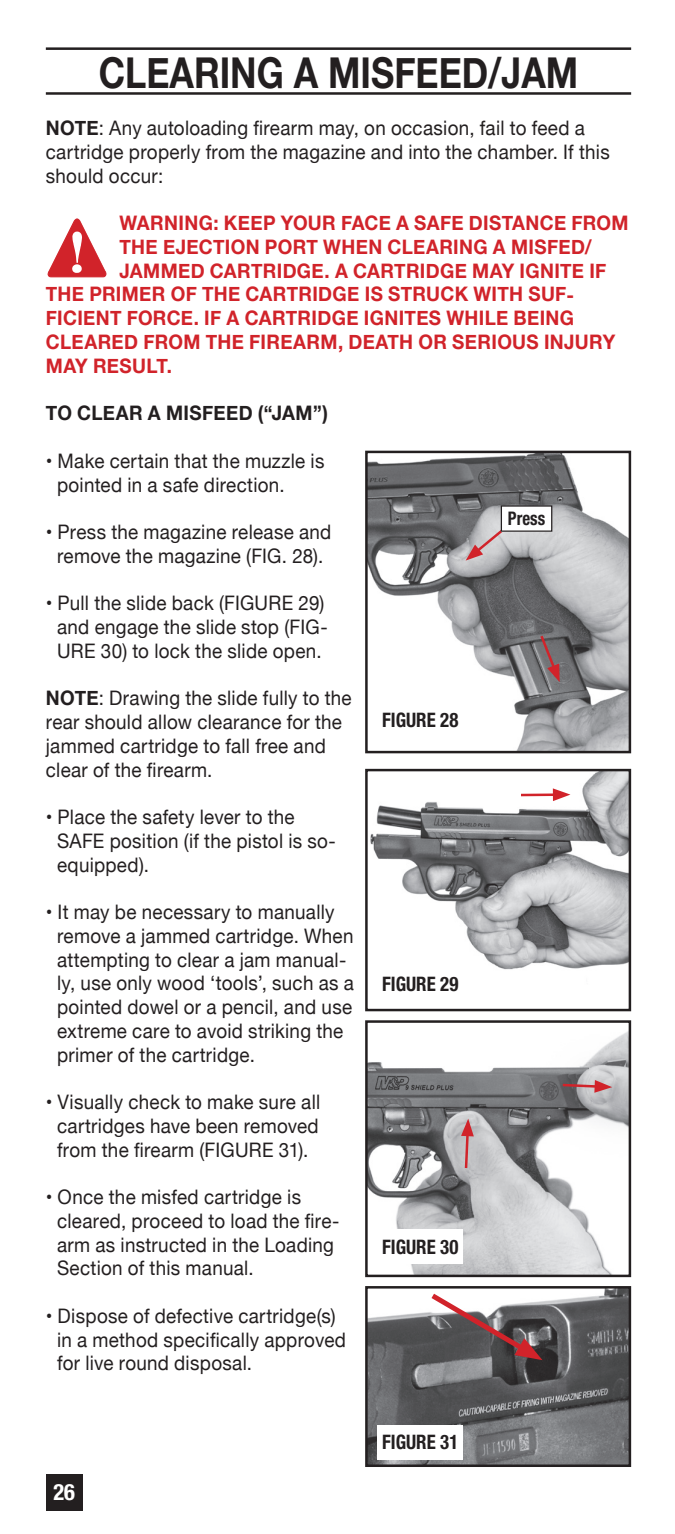
<style>
.page{position:relative;width:675px;height:1534px;background:#fff}
.page>*{position:absolute;margin:0;border:0;box-sizing:border-box;transform-origin:0 0}
.t1{font:700 42.5px "Helvetica Neue";color:#231f20;scale:.84 1}
.t2{font:700 condensed 22.5px "Helvetica Neue LT Std";color:#fff}
.t3{font:20px/23.8px "Helvetica Neue";letter-spacing:.015em;color:#231f20;scale:.94 1}
.t4{font:700 20px "Helvetica Neue";letter-spacing:.02em;color:#d1232a;scale:.94 1}
.t5{font:700 condensed 20px "Helvetica Neue LT Std";color:#231f20;scale:.94 1}
.t6{font:700 20px "Helvetica Neue";letter-spacing:.02em;color:#231f20;scale:.94 1}
.t7{font:700 condensed 18.75px "Helvetica Neue LT Std";color:#231f20;scale:.9 1}
.s1{font-weight:700}
</style>
<div class="page">
<div style="left:46px;top:1474px;width:37px;height:36px;background:#231f20"></div>
<hr style="left:46px;top:47px;width:585px;height:3px;background:#231f20">
<hr style="left:46px;top:92px;width:585px;height:3px;background:#231f20">
<svg style="left:47px;top:218px;width:60px;height:60px"></svg>
<img style="left:368px;top:454px;width:260px;height:296px">
<div style="left:365px;top:451px;width:266px;height:302px;border:2px solid #231f20"></div>
<img style="left:370px;top:772px;width:258px;height:198px">
<div style="left:365px;top:769px;width:266px;height:242px;border:2px solid #231f20"></div>
<img style="left:368px;top:1031px;width:260px;height:243px">
<div style="left:365px;top:1020px;width:266px;height:257px;border:2px solid #231f20"></div>
<img style="left:368px;top:1289px;width:260px;height:175px">
<div style="left:365px;top:1286px;width:266px;height:181px;border:2px solid #231f20"></div>
<div style="left:377px;top:702px;width:86px;height:35px;background:#fff"></div>
<div style="left:377px;top:966px;width:86px;height:35px;background:#fff"></div>
<div style="left:377px;top:1229px;width:86px;height:35px;background:#fff"></div>
<div style="left:377px;top:1424px;width:86px;height:35px;background:#fff"></div>
<svg style="left:465px;top:526px;width:42px;height:35px"></svg>
<hr style="left:521px;top:793px;width:35px;height:3px;background:#d1232a">
<svg style="left:553px;top:788px;width:17px;height:13px"></svg>
<svg style="left:461px;top:1118px;width:13px;height:52px"></svg>
<svg style="left:426px;top:1289px;width:116px;height:71px"></svg>
<svg style="left:538px;top:633px;width:21px;height:49px"></svg>
<svg style="left:560px;top:1080px;width:52px;height:13px"></svg>
<div style="left:501px;top:506px;width:50px;height:25px;background:#fff"></div>
<div style="left:500px;top:505px;width:52px;height:27px;border:1px solid #231f20"></div>
<h1 class="t1" style="left:99px;top:39px;width:572px">CLEARING A MISFEED/JAM</h1>
<p class="t3" style="left:46px;top:117px;width:601px"><span class="s1">NOTE</span>: Any autoloading firearm may, on occasion, fail to feed a cartridge properly from the magazine and into the chamber. If this should occur:</p>
<p class="t4" style="left:119px;top:207px;width:543px">WARNING: KEEP YOUR FACE A SAFE DISTANCE FROM</p>
<p class="t4" style="left:119px;top:231px;width:504px">THE EJECTION PORT WHEN CLEARING A MISFED/</p>
<p class="t4" style="left:119px;top:255px;width:519px">JAMMED CARTRIDGE. A CARTRIDGE MAY IGNITE IF</p>
<p class="t4" style="left:46px;top:279px;width:563px">THE PRIMER OF THE CARTRIDGE IS STRUCK WITH SUF-</p>
<p class="t4" style="left:46px;top:302px;width:563px">FICIENT FORCE. IF A CARTRIDGE IGNITES WHILE BEING</p>
<p class="t4" style="left:46px;top:326px;width:607px">CLEARED FROM THE FIREARM, DEATH OR SERIOUS INJURY</p>
<p class="t4" style="left:46px;top:350px;width:136px">MAY RESULT.</p>
<p class="t6" style="left:46px;top:397px;width:301px">TO CLEAR A MISFEED (“JAM”)</p>
<p class="t3" style="left:57px;top:450px;width:286px;text-indent:-11px">• Make certain that the muzzle is pointed in a safe direction.</p>
<p class="t3" style="left:46px;top:521px;width:305px;text-align:center">• Press the magazine release and remove the magazine (FIG. 28).</p>
<p class="t3" style="left:46px;top:592px;width:301px;text-align:center">• Pull the slide back (FIGURE 29) and engage the slide stop (FIG-<br>URE 30) to lock the slide open.</p>
<p class="t3" style="left:46px;top:687px;width:327px"><span class="s1">NOTE</span>: Drawing the slide fully to the rear should allow clearance for the jammed cartridge to fall free and clear of the firearm.</p>
<p class="t3" style="left:57px;top:806px;width:298px;text-indent:-11px">• Place the safety lever to the<br>SAFE position (if the pistol is so&shy;equipped).</p>
<p class="t3" style="left:57px;top:901px;width:317px;text-indent:-11px">• It may be necessary to manually remove a jammed cartridge. When attempting to clear a jam manual&shy;ly, use only wood ‘tools’, such as a pointed dowel or a pencil, and use extreme care to avoid striking the primer of the cartridge.</p>
<p class="t3" style="left:46px;top:1091px;width:293px;text-align:center">• Visually check to make sure all cartridges have been removed from the firearm (FIGURE 31).</p>
<p class="t3" style="left:57px;top:1186px;width:302px;text-indent:-11px">• Once the misfed cartridge is cleared, proceed to load the fire&shy;arm as instructed in the Loading<br>Section of this manual.</p>
<p class="t3" style="left:57px;top:1305px;width:309px;text-indent:-11px">• Dispose of defective cartridge(s) in a method specifically approved for live round disposal.</p>
<p class="t7" style="left:508px;top:507px;width:43px">Press</p>
<p class="t5" style="left:382px;top:708px;width:83px">FIGURE 28</p>
<p class="t5" style="left:382px;top:971px;width:83px">FIGURE 29</p>
<p class="t5" style="left:382px;top:1234px;width:83px">FIGURE 30</p>
<p class="t2" style="left:53px;top:1478px;width:23px">26</p>
<p class="t5" style="left:382px;top:1430px;width:83px">FIGURE 31</p>
</div>
